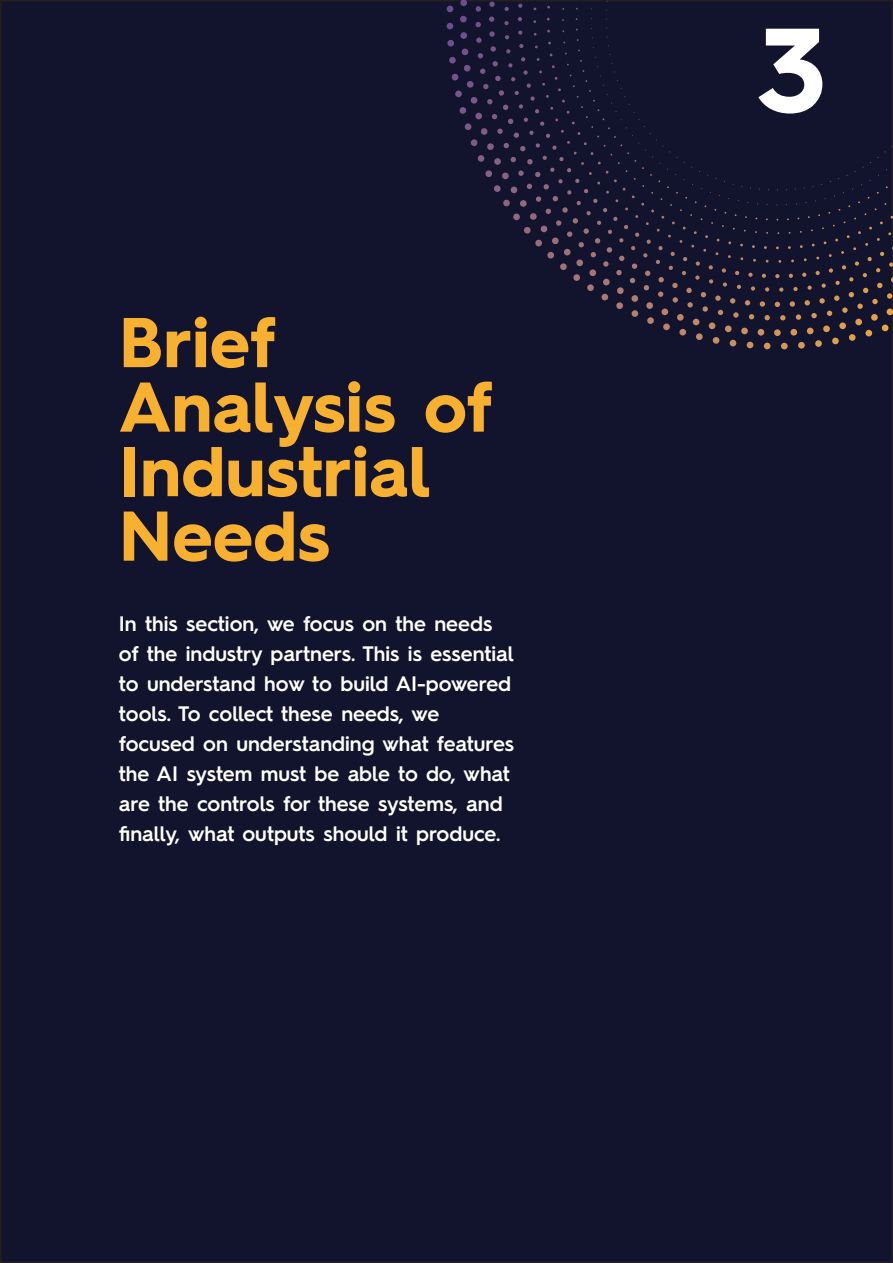
<style>
.page{position:relative;width:893px;height:1263px;background:#fff}
.page>*{position:absolute;margin:0;border:0;box-sizing:border-box;transform-origin:0 0}
.Paragraph_Style_6{font:700 120px "Hurme Geometric Sans 3";color:#fff}
.Title1{font:700 70.5px/64.5px "Hurme Geometric Sans 3";color:#f8b031}
.t1{font:600 21px/30px "Hurme Geometric Sans 3";color:#fff}
</style>
<div class="page">
<div style="left:1px;top:1px;width:891px;height:1261px;background:#11142c"></div>
<svg style="left:447px;top:0;width:161px;height:22px"></svg>
<p class="Title1" style="left:119px;top:306px;width:375px">Brief<br>Analysis of<br>Industrial<br>Needs</p>
<p class="t1" style="left:119px;top:607px;width:397px">In this section, we focus on the needs of the industry partners. This is essential to understand how to build AI-powered tools. To collect these needs, we focused on understanding what features the AI system must be able to do, what are the controls for these systems, and finally, what outputs should it produce.</p>
<p class="Paragraph_Style_6" style="left:758px;top:-14px;width:69px">3</p>
</div>
